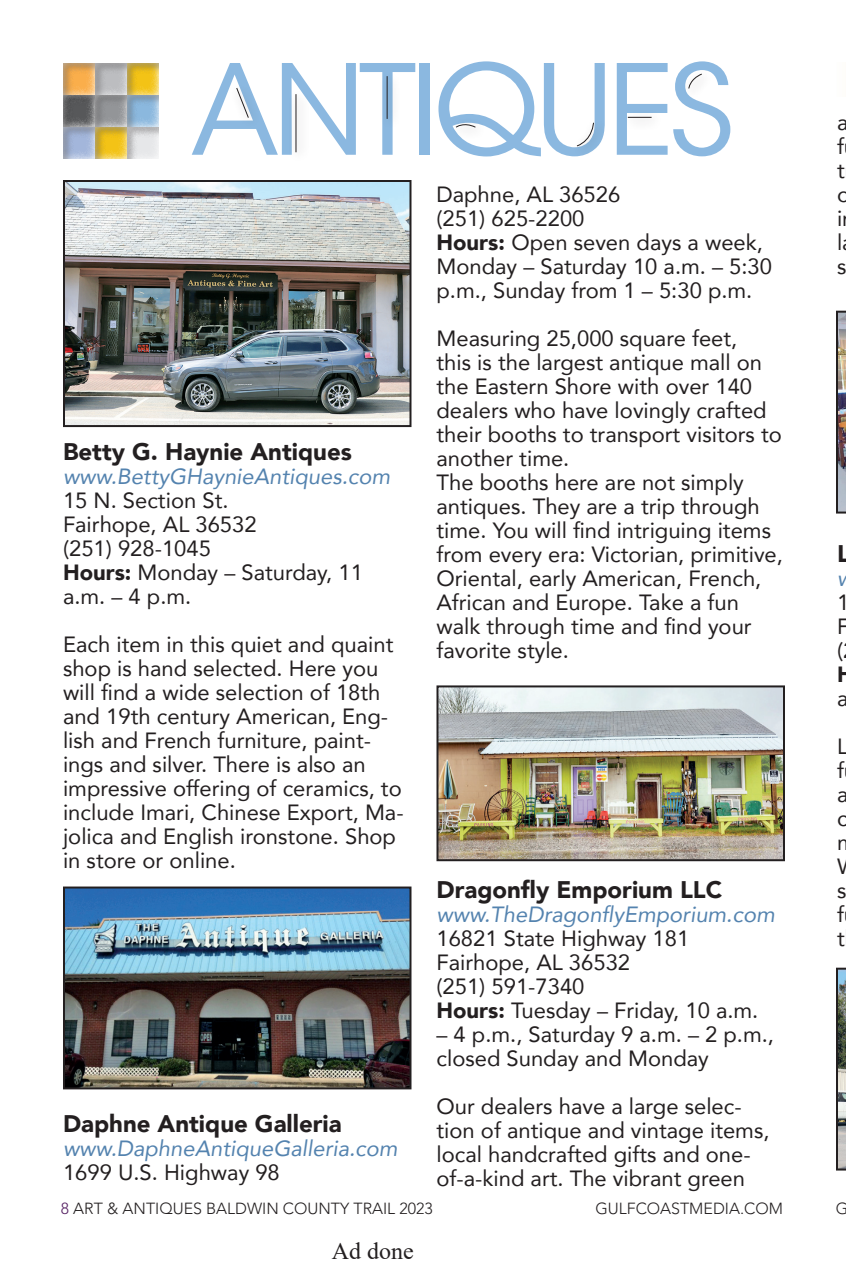
<style>
.page{position:relative;width:846px;height:1278px;background:#fff}
.page>*{position:absolute;margin:0;border:0;box-sizing:border-box;transform-origin:0 0}
.t1{font:124px "ITC Avant Garde Std";letter-spacing:-.05em;color:#8bb8e0}
.Listing_Text{font:900 24px "Avenir";color:#231f20}
.t2{font:24px "Times New Roman";color:#231f20}
.Listing_Text-2{font:22px/24px "Avenir";color:#231f20}
.Listing_Text-3{font:italic 22px "Avenir";color:#5483af}
.Listing_Text-4{font:900 22px/24px "Avenir";color:#231f20}
.t3{font:300 16px "Avenir LT Std";color:#231f20}
.s1{font-weight:900}
.s2{font-weight:400}
.s3{color:#572364}
</style>
<div class="page">
<div style="left:60px;top:61px;width:36px;height:36px;background:#231f20;opacity:.3"></div>
<div style="left:60px;top:92px;width:36px;height:36px;background:#231f20;opacity:.3"></div>
<div style="left:91px;top:61px;width:36px;height:36px;background:#231f20;opacity:.3"></div>
<div style="left:91px;top:92px;width:36px;height:36px;background:#231f20;opacity:.3"></div>
<div style="left:123px;top:61px;width:36px;height:36px;background:#231f20;opacity:.3"></div>
<div style="left:123px;top:92px;width:36px;height:36px;background:#231f20;opacity:.3"></div>
<div style="left:60px;top:124px;width:36px;height:36px;background:#231f20;opacity:.3"></div>
<div style="left:91px;top:124px;width:36px;height:36px;background:#231f20;opacity:.3"></div>
<div style="left:123px;top:124px;width:36px;height:36px;background:#231f20;opacity:.3"></div>
<div style="left:288px;top:88px;width:23px;height:77px;background:#fbfbfb"></div>
<hr style="left:295px;top:94px;width:1px;height:58px;background:#231f20">
<svg style="left:236px;top:88px;width:13px;height:30px"></svg>
<svg style="left:628px;top:117px;width:24px;height:1px"></svg>
<hr style="left:387px;top:76px;width:1px;height:43px;background:#231f20">
<svg style="left:576px;top:122px;width:18px;height:25px"></svg>
<svg style="left:688px;top:73px;width:14px;height:16px"></svg>
<img style="left:66px;top:183px;width:343px;height:241px">
<div style="left:63px;top:180px;width:349px;height:247px;border:2px solid #231f20"></div>
<img style="left:66px;top:890px;width:343px;height:196px">
<div style="left:63px;top:887px;width:349px;height:202px;border:2px solid #231f20"></div>
<img style="left:439px;top:688px;width:343px;height:170px">
<div style="left:436px;top:685px;width:349px;height:176px;border:2px solid #231f20"></div>
<img style="left:836px;top:311px;width:10px;height:203px">
<svg style="left:836px;top:968px;width:10px;height:203px"></svg>
<svg style="left:455px;top:124px;width:21px;height:4px"></svg>
<p class="t1" style="left:191px;top:35px;width:546px">ANTIQUES</p>
<p class="Listing_Text" style="left:63px;top:431px;width:290px">Betty G. Haynie Antiques</p>
<p class="Listing_Text-3" style="left:63px;top:463px;width:329px">www.BettyGHaynieAntiques.com</p>
<p class="Listing_Text-2" style="left:63px;top:488px;width:167px">15 N. Section St.</p>
<p class="Listing_Text-2" style="left:63px;top:512px;width:195px">Fairhope, AL 36532</p>
<p class="Listing_Text-2" style="left:63px;top:536px;width:149px">(251) 928-1045</p>
<p class="Listing_Text-2" style="left:63px;top:560px;width:301px"><span class="s1">Hours:</span> Monday – Saturday, 11 a.m. – 4 p.m.</p>
<p class="Listing_Text-2" style="left:63px;top:632px;width:342px">Each item in this quiet and quaint shop is hand selected. Here you will find a wide selection of 18th and 19th century American, Eng&shy;lish and French furniture, paint&shy;ings and silver. There is also an impressive offering of ceramics, to include Imari, Chinese Export, Ma&shy;jolica and English ironstone. Shop in store or online.</p>
<p class="Listing_Text" style="left:63px;top:1103px;width:280px">Daphne Antique Galleria</p>
<p class="Listing_Text-3" style="left:63px;top:1135px;width:336px">www.DaphneAntiqueGalleria.com</p>
<p class="Listing_Text-2" style="left:63px;top:1160px;width:218px">1699 U.S. Highway 98</p>
<p class="Listing_Text-2" style="left:436px;top:182px;width:185px">Daphne, AL 36526</p>
<p class="Listing_Text-2" style="left:436px;top:206px;width:149px">(251) 625-2200</p>
<p class="Listing_Text-2" style="left:436px;top:230px;width:337px"><span class="s1">Hours:</span> Open seven days a week,<br>Monday – Saturday 10 a.m. – 5:30 p.m., Sunday from 1 – 5:30 p.m.</p>
<p class="Listing_Text-2" style="left:436px;top:326px;width:347px">Measuring 25,000 square feet,<br>this is the largest antique mall on the Eastern Shore with over 140 dealers who have lovingly crafted their booths to transport visitors to another time.</p>
<p class="Listing_Text-2" style="left:436px;top:470px;width:348px">The booths here are not simply antiques. They are a trip through time. You will find intriguing items from every era: Victorian, primitive,<br>Oriental, early American, French,<br>African and Europe. Take a fun walk through time and find your favorite style.</p>
<p class="Listing_Text" style="left:436px;top:869px;width:287px">Dragonfly Emporium LLC</p>
<p class="Listing_Text-3" style="left:436px;top:901px;width:340px">www.TheDragonflyEmporium.com</p>
<p class="Listing_Text-2" style="left:436px;top:926px;width:254px">16821 State Highway 181</p>
<p class="Listing_Text-2" style="left:436px;top:950px;width:195px">Fairhope, AL 36532</p>
<p class="Listing_Text-2" style="left:436px;top:974px;width:149px">(251) 591-7340</p>
<p class="Listing_Text-2" style="left:436px;top:998px;width:323px"><span class="s1">Hours:</span> Tuesday – Friday, 10 a.m.</p>
<p class="Listing_Text-2" style="left:436px;top:1022px;width:339px">– 4 p.m., Saturday 9 a.m. – 2 p.m., closed Sunday and Monday</p>
<p class="Listing_Text-2" style="left:436px;top:1094px;width:335px">Our dealers have a large selec&shy;tion of antique and vintage items, local handcrafted gifts and one&shy;of-a-kind art. The vibrant green</p>
<p class="Listing_Text-2" style="left:837px;top:110px;width:15px">a f t o i l s</p>
<p class="Listing_Text" style="left:837px;top:533px;width:14px">L</p>
<p class="Listing_Text-2" style="left:837px;top:590px;width:14px">1</p>
<p class="Listing_Text-2" style="left:837px;top:614px;width:14px">F</p>
<p class="Listing_Text-2" style="left:837px;top:638px;width:8px">(</p>
<p class="Listing_Text-4" style="left:837px;top:662px;width:18px">H <span class="s2">a</span></p>
<p class="Listing_Text-2" style="left:837px;top:734px;width:13px">L f a c</p>
<p class="Listing_Text-2" style="left:837px;top:878px;width:11px;text-align:justify">s f t</p>
<p class="t3" style="left:61px;top:1199px;width:373px"><span class="s3">8</span> ART &amp; ANTIQUES BALDWIN COUNTY TRAIL 2023</p>
<p class="t3" style="left:595px;top:1199px;width:189px">GULFCOASTMEDIA.COM</p>
<p class="t3" style="left:836px;top:1199px;width:14px">G</p>
<p class="t2" style="left:332px;top:1234px;width:83px">Ad done</p>
</div>
